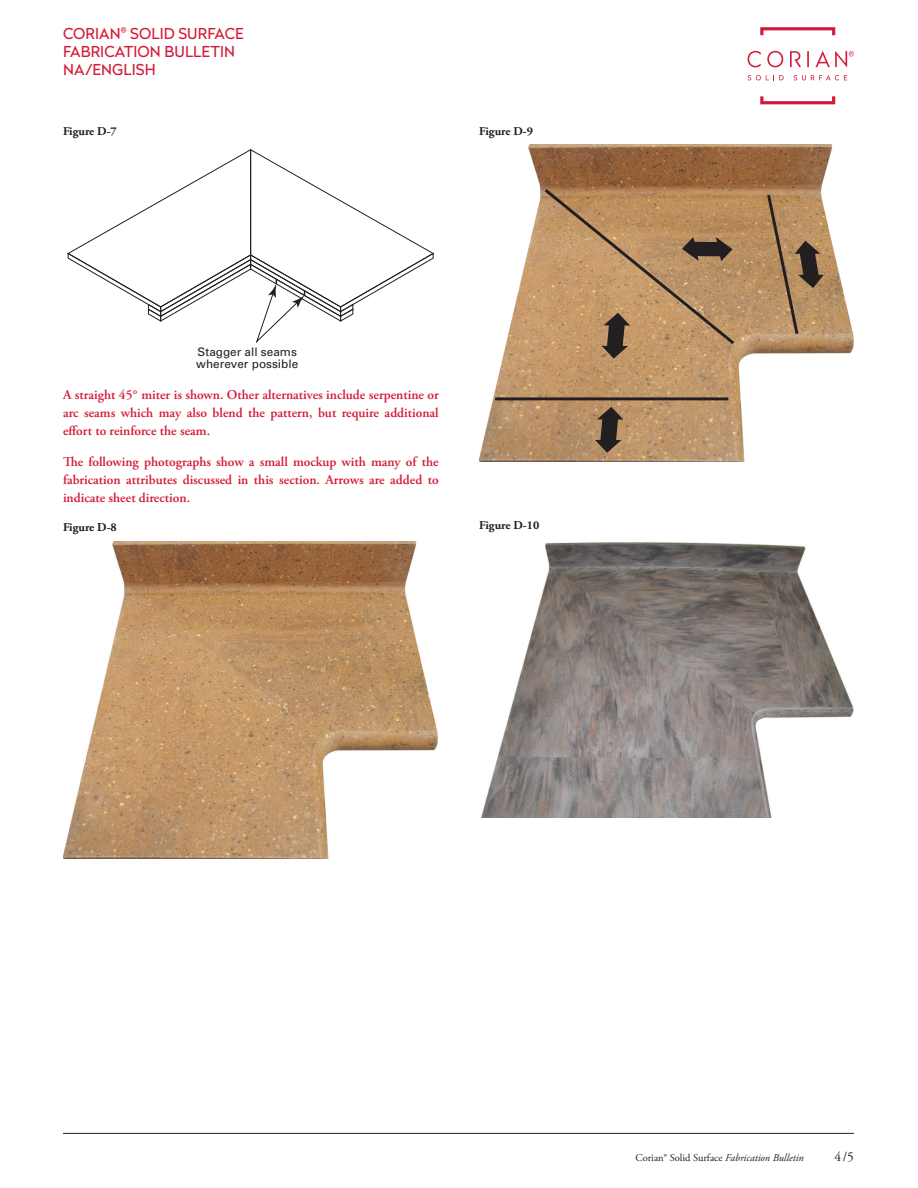
<style>
.page{position:relative;width:918px;height:1188px;background:#fff}
.page>*{position:absolute;margin:0;border:0;box-sizing:border-box;transform-origin:0 0}
.t1{font:15px/18px "Radikal";letter-spacing:.005em;color:#d41a38}
.t2{font:600 13.5px/18px "Adobe Garamond Pro";color:#d41a38;text-align:justify}
.t3{font:13.5px "Adobe Garamond Pro";color:#231f20}
.t4{font:700 12px "Adobe Garamond Pro";color:#231f20}
.t5{font:11.7px/11.7px "Univers";color:#231f20}
.t6{font:10.5px "Adobe Garamond Pro";color:#231f20}
.s1{font-style:italic}
</style>
<div class="page">
<svg style="left:67px;top:149px;width:367px;height:194px"></svg>
<img style="left:63px;top:542px;width:375px;height:317px">
<img style="left:481px;top:542px;width:373px;height:275px">
<img style="left:479px;top:144px;width:375px;height:317px">
<hr style="left:495px;top:397px;width:233px;height:3px;background:#231f20">
<svg style="left:595px;top:407px;width:28px;height:46px"></svg>
<svg style="left:765px;top:192px;width:59px;height:145px;background:#a8845d"></svg>
<svg style="left:541px;top:186px;width:196px;height:173px;background:#b78e62"></svg>
<hr style="left:63px;top:1133px;width:791px;height:1px;background:#231f20">
<svg style="left:760px;top:96px;width:75px;height:8px"></svg>
<svg style="left:760px;top:27px;width:75px;height:8px"></svg>
<svg style="left:748px;top:51px;width:106px;height:16px"></svg>
<svg style="left:748px;top:75px;width:36px;height:5px"></svg>
<svg style="left:794px;top:75px;width:53px;height:5px"></svg>
<p class="t1" style="left:63px;top:23px;width:182px">CORIAN<sup>®</sup> SOLID SURFACE<br>FABRICATION BULLETIN<br>NA/ENGLISH</p>
<p class="t4" style="left:63px;top:124px;width:55px">Figure D-7</p>
<p class="t4" style="left:479px;top:124px;width:55px">Figure D-9</p>
<p class="t5" style="left:196px;top:346px;width:103px">Stagger all seams wherever possible</p>
<p class="t2" style="left:63px;top:385px;width:377px">A straight 45° miter is shown. Other alternatives include serpentine or arc seams which may also blend the pattern, but require additional effort to reinforce the seam.</p>
<p class="t2" style="left:63px;top:453px;width:377px">The following photographs show a small mockup with many of the fabrication attributes discussed in this section. Arrows are added to indicate sheet direction.</p>
<p class="t4" style="left:63px;top:520px;width:55px">Figure D-8</p>
<p class="t4" style="left:479px;top:518px;width:62px">Figure D-10</p>
<p class="t6" style="left:635px;top:1151px;width:170px">Corian® Solid Surface <span class="s1">Fabrication Bulletin</span></p>
<p class="t3" style="left:834px;top:1148px;width:21px">4/5</p>
</div>
